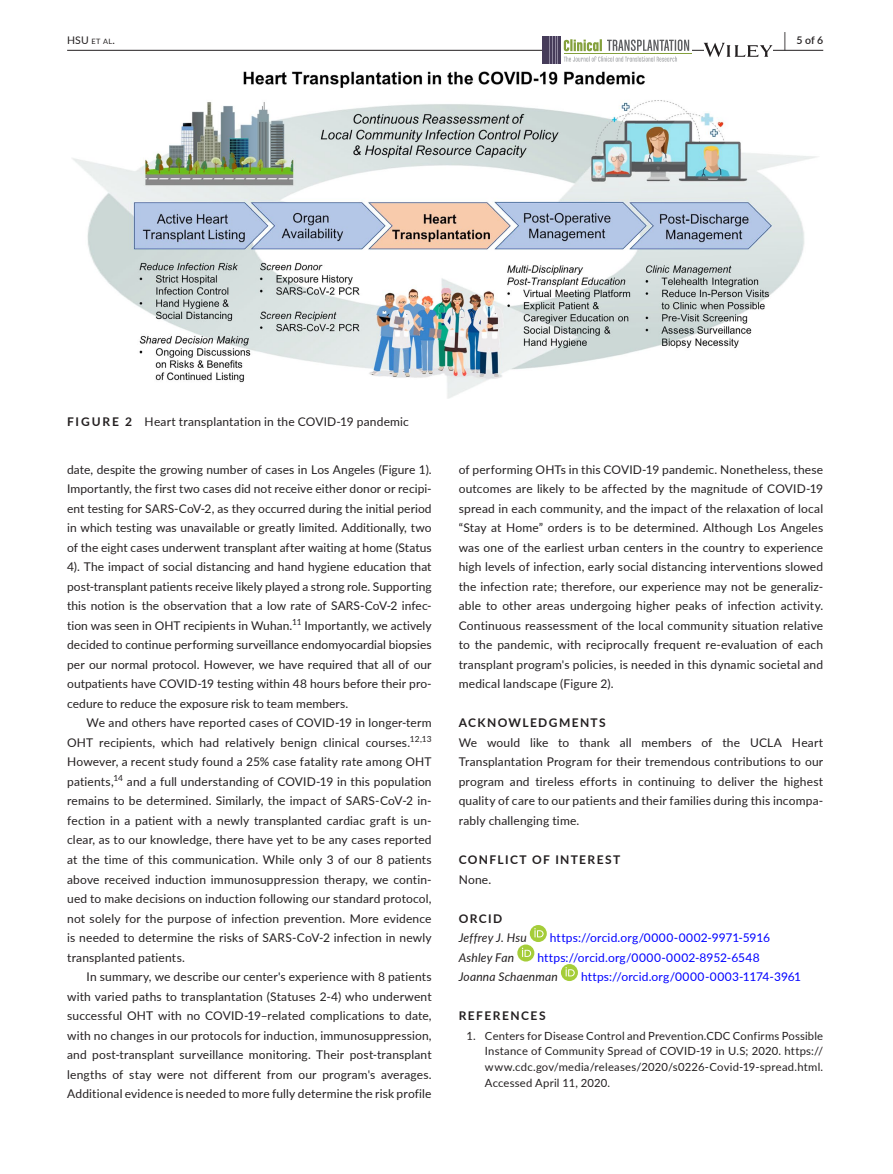
<style>
.page{position:relative;width:893px;height:1174px;background:#fff}
.page>*{position:absolute;margin:0;border:0;box-sizing:border-box;transform-origin:0 0}
.t1{font:600 19.5px "Lato";color:#231f20;scale:.48 1}
.t2{font:12px/19.5px "Lato";letter-spacing:.015em;color:#231f20;text-align:justify}
.t3{font:12px "Lato";letter-spacing:.015em;color:#00f}
.t4{font:700 12px "Lato";letter-spacing:.115em;color:#231f20}
.t5{font:italic 12px "Lato";letter-spacing:.015em;color:#231f20}
.t6{font:11.25px/15.8px "Lato";letter-spacing:.02em;color:#231f20;text-align:justify}
.t7{font:10.5px "Lato";color:#231f20}
.t8{font:600 10.5px "Lato";color:#231f20}
.t9{font:8.4px "Lato";letter-spacing:-.01em;color:#231f20}
.s1{font-size:7.35px}
.s2{font-weight:700}
</style>
<div class="page">
<hr style="left:67px;top:50px;width:756px;height:1px;background:#231f20">
<div style="left:543px;top:37px;width:148px;height:27px;background:#fff"></div>
<div style="left:543px;top:37px;width:18px;height:27px;background:#463c5a"></div>
<svg style="left:549px;top:37px;width:9px;height:27px"></svg>
<hr style="left:564px;top:54px;width:127px;height:1px;background:#84a03c">
<svg style="left:564px;top:39px;width:125px;height:23px"></svg>
<svg style="left:704px;top:43px;width:68px;height:14px"></svg>
<div style="left:530px;top:925px;width:17px;height:17px;background:#a5cd39;border-radius:50%"></div>
<svg style="left:534px;top:928px;width:10px;height:9px"></svg>
<div style="left:517px;top:944px;width:17px;height:17px;background:#a5cd39;border-radius:50%"></div>
<svg style="left:522px;top:947px;width:9px;height:10px"></svg>
<div style="left:561px;top:964px;width:17px;height:17px;background:#a5cd39;border-radius:50%"></div>
<svg style="left:565px;top:967px;width:10px;height:9px"></svg>
<img style="left:72px;top:72px;width:745px;height:327px">
<h1 class="t1" style="left:784px;top:26px;width:7px">|</h1>
<p class="t7" style="left:67px;top:33px;width:49px">HSU <span class="s1">et al</span>.</p>
<p class="t8" style="left:796px;top:33px;width:28px">5 of 6</p>
<p class="t2" style="left:67px;top:411px;width:343px"><span class="s2">FIGURE 2</span> Heart transplantation in the COVID-19 pandemic</p>
<p class="t2" style="left:67px;top:459px;width:366px">date, despite the growing number of cases in Los Angeles (Figure 1).<br>Importantly, the first two cases did not receive either donor or recipi&shy;ent testing for SARS-CoV-2, as they occurred during the initial period in which testing was unavailable or greatly limited. Additionally, two of the eight cases underwent transplant after waiting at home (Status 4). The impact of social distancing and hand hygiene education that post-transplant patients receive likely played a strong role. Supporting this notion is the observation that a low rate of SARS-CoV-2 infec&shy;tion was seen in OHT recipients in Wuhan.</p>
<p class="t9" style="left:292px;top:615px;width:11px">11</p>
<p class="t2" style="left:67px;top:615px;width:366px;text-indent:237px">Importantly, we actively decided to continue performing surveillance endomyocardial biopsies per our normal protocol. However, we have required that all of our outpatients have COVID-19 testing within 48 hours before their pro&shy;cedure to reduce the exposure risk to team members.</p>
<p class="t2" style="left:67px;top:713px;width:366px;text-indent:20px">We and others have reported cases of COVID-19 in longer-term<br>OHT recipients, which had relatively benign clinical courses.</p>
<p class="t9" style="left:410px;top:732px;width:23px">12,13</p>
<p class="t2" style="left:67px;top:752px;width:366px">However, a recent study found a 25% case fatality rate among OHT patients,</p>
<p class="t9" style="left:114px;top:771px;width:11px">14</p>
<p class="t2" style="left:67px;top:771px;width:366px;text-indent:60px">and a full understanding of COVID-19 in this population remains to be determined. Similarly, the impact of SARS-CoV-2 in&shy;fection in a patient with a newly transplanted cardiac graft is un&shy;clear, as to our knowledge, there have yet to be any cases reported at the time of this communication. While only 3 of our 8 patients above received induction immunosuppression therapy, we contin&shy;ued to make decisions on induction following our standard protocol, not solely for the purpose of infection prevention. More evidence is needed to determine the risks of SARS-CoV-2 infection in newly transplanted patients.</p>
<p class="t2" style="left:67px;top:966px;width:366px;text-indent:20px">In summary, we describe our center's experience with 8 patients with varied paths to transplantation (Statuses 2-4) who underwent successful OHT with no COVID-19–related complications to date, with no changes in our protocols for induction, immunosuppression, and post-transplant surveillance monitoring. Their post-transplant lengths of stay were not different from our program's averages.<br>Additional evidence is needed to more fully determine the risk profile</p>
<p class="t2" style="left:459px;top:459px;width:366px">of performing OHTs in this COVID-19 pandemic. Nonetheless, these outcomes are likely to be affected by the magnitude of COVID-19 spread in each community, and the impact of the relaxation of local “Stay at Home” orders is to be determined. Although Los Angeles was one of the earliest urban centers in the country to experience high levels of infection, early social distancing interventions slowed the infection rate; therefore, our experience may not be generaliz&shy;able to other areas undergoing higher peaks of infection activity.<br>Continuous reassessment of the local community situation relative to the pandemic, with reciprocally frequent re-evaluation of each transplant program's policies, is needed in this dynamic societal and medical landscape (Figure 2).</p>
<p class="t4" style="left:459px;top:714px;width:148px">ACKNOWLEDGMENTS</p>
<p class="t2" style="left:459px;top:732px;width:366px">We would like to thank all members of the UCLA Heart Transplantation Program for their tremendous contributions to our program and tireless efforts in continuing to deliver the highest quality of care to our patients and their families during this incompa&shy;rably challenging time.</p>
<p class="t4" style="left:459px;top:850px;width:163px">CONFLICT OF INTEREST</p>
<p class="t2" style="left:459px;top:869px;width:34px">None.</p>
<p class="t4" style="left:459px;top:909px;width:45px">ORCID</p>
<p class="t5" style="left:459px;top:929px;width:69px">Jeffrey J. Hsu</p>
<p class="t3" style="left:550px;top:929px;width:222px">https://orcid.org/0000-0002-9971-5916</p>
<p class="t5" style="left:459px;top:948px;width:57px">Ashley Fan</p>
<p class="t3" style="left:537px;top:948px;width:224px">https://orcid.org/0000-0002-8952-6548</p>
<p class="t5" style="left:459px;top:968px;width:101px">Joanna Schaenman</p>
<p class="t3" style="left:581px;top:968px;width:222px">https://orcid.org/0000-0003-1174-3961</p>
<p class="t4" style="left:459px;top:1006px;width:88px">REFERENCES</p>
<p class="t6" style="left:485px;top:1027px;width:340px;text-indent:-18px">1. Centers for Disease Control and Prevention.CDC Confirms Possible Instance of Community Spread of COVID-19 in U.S; 2020. https:// www.cdc.gov/media/releases/2020/s0226-Covid-19-spread.html.<br>Accessed April 11, 2020.</p>
</div>
